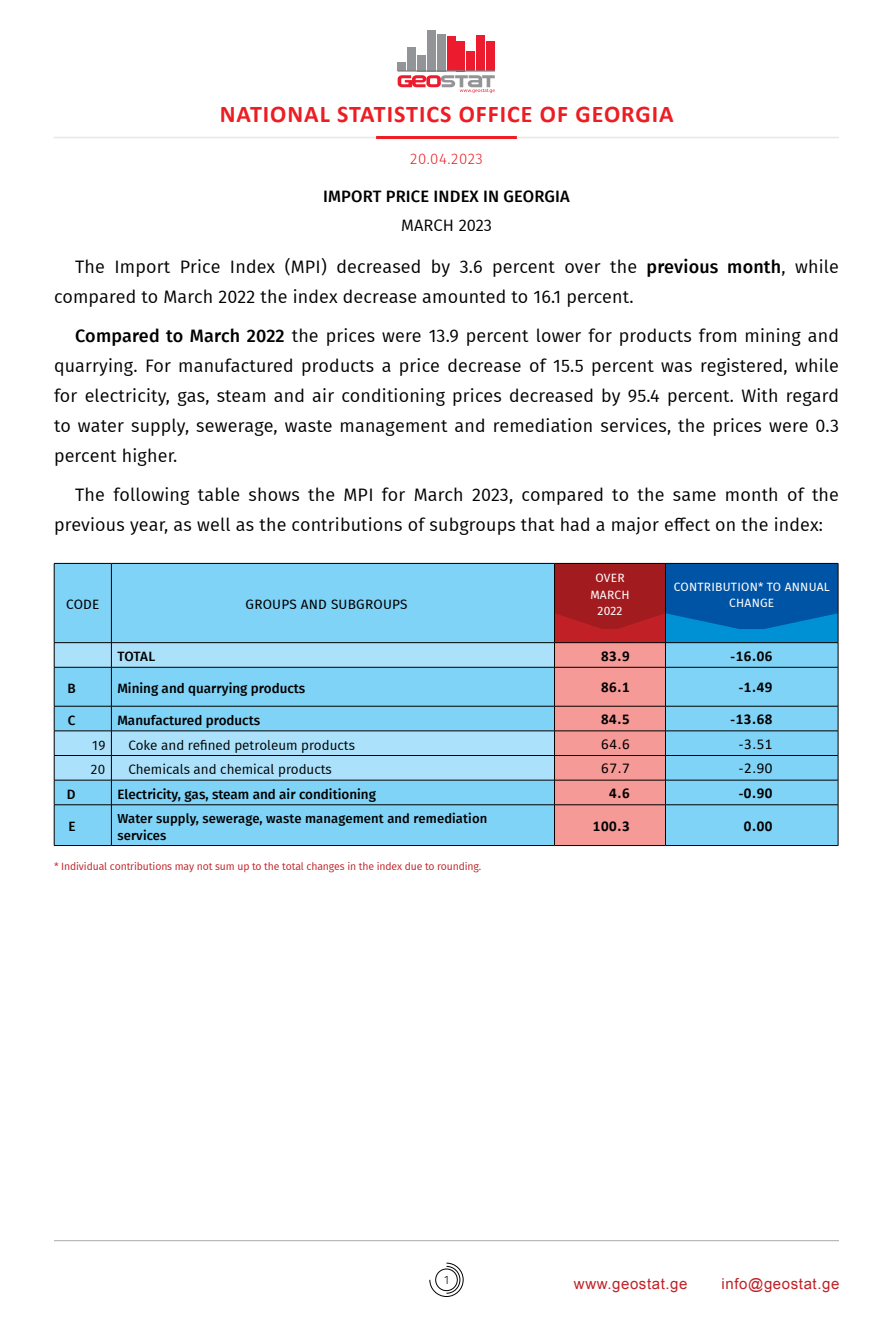
<style>
.page{position:relative;width:893px;height:1319px;background:#fff}
.page>*{position:absolute;margin:0;border:0;box-sizing:border-box;transform-origin:0 0}
.t1{font:700 24px "Calibri";letter-spacing:.04em;color:#ed1d24}
.t2{font:18px/30px "Fira GO";letter-spacing:.01em;color:#000}
.t3{font:500 16.5px "Fira GO";letter-spacing:.01em;color:#000}
.t4{font:16.5px "Fira GO";color:#000}
.t5{font:700 15px "Calibri";letter-spacing:.04em;color:#000}
.t6{font:15px "BPG Ingiri Arial";letter-spacing:.04em;color:#c12026}
.t7{font:15px "Calibri";letter-spacing:.04em;color:#000}
.t8{font:300 15px "Fira GO";letter-spacing:.04em;color:#ed1d24}
.t9{font:500 13.5px "Fira GO";color:#000}
.t10{font:13.5px "Fira GO";color:#000}
.t11{font:13.5px "Fira GO";letter-spacing:.02em;color:#000}
.t12{font:500 13.05px/16.5px "Fira GO";letter-spacing:.01em;color:#000}
.t13{font:12px/16.5px "Fira GO";letter-spacing:.02em;color:#fff;text-align:center}
.t14{font:300 12px "Fira GO";color:#000}
.t15{font:10.5px "Fira GO";letter-spacing:-.01em;color:#c12026}
.s1{font-weight:500}
</style>
<div class="page">
<svg style="left:429px;top:1262px;width:35px;height:34px"></svg>
<hr style="left:54px;top:1239px;width:785px;height:1px;background:#a7a9ac">
<hr style="left:54px;top:137px;width:785px;height:1px;background:#e6e7e8">
<hr style="left:376px;top:136px;width:141px;height:3px;background:#ed1d24">
<div style="left:398px;top:62px;width:8px;height:9px;background:#929497"></div>
<div style="left:407px;top:47px;width:9px;height:24px;background:#929497"></div>
<div style="left:417px;top:55px;width:9px;height:16px;background:#929497"></div>
<div style="left:427px;top:30px;width:9px;height:41px;background:#929497"></div>
<div style="left:437px;top:34px;width:9px;height:37px;background:#929497"></div>
<div style="left:447px;top:36px;width:8px;height:35px;background:#ec1b2e"></div>
<div style="left:457px;top:41px;width:8px;height:30px;background:#ec1b2e"></div>
<div style="left:466px;top:51px;width:9px;height:20px;background:#ec1b2e"></div>
<div style="left:476px;top:36px;width:9px;height:35px;background:#ec1b2e"></div>
<div style="left:486px;top:42px;width:9px;height:29px;background:#ec1b2e"></div>
<hr style="left:398px;top:70px;width:97px;height:2px;background:#808184">
<svg style="left:398px;top:75px;width:97px;height:18px"></svg>
<svg style="left:555px;top:564px;width:283px;height:281px;background:#659ac2"></svg>
<div style="left:55px;top:564px;width:499px;height:78px;background:#7ed3f7"></div>
<hr style="left:554px;top:563px;width:1px;height:79px;background:#000">
<hr style="left:665px;top:563px;width:1px;height:79px;background:#000">
<hr style="left:111px;top:563px;width:1px;height:79px;background:#000">
<hr style="left:54px;top:845px;width:57px;height:1px;background:#000">
<hr style="left:111px;top:845px;width:443px;height:1px;background:#000">
<hr style="left:54px;top:563px;width:57px;height:1px;background:#000">
<hr style="left:54px;top:563px;width:1px;height:79px;background:#000">
<hr style="left:111px;top:563px;width:443px;height:1px;background:#000">
<hr style="left:554px;top:563px;width:111px;height:1px;background:#000">
<hr style="left:665px;top:563px;width:173px;height:1px;background:#000">
<hr style="left:838px;top:563px;width:1px;height:79px;background:#000">
<hr style="left:554px;top:845px;width:111px;height:1px;background:#000">
<hr style="left:665px;top:642px;width:173px;height:1px;background:#000">
<svg style="left:838px;top:642px;width:1px;height:25px"></svg>
<hr style="left:665px;top:667px;width:173px;height:1px;background:#000">
<hr style="left:838px;top:667px;width:1px;height:39px;background:#000">
<hr style="left:665px;top:705px;width:173px;height:1px;background:#000">
<hr style="left:665px;top:730px;width:173px;height:1px;background:#000">
<hr style="left:665px;top:755px;width:173px;height:1px;background:#000">
<hr style="left:665px;top:779px;width:173px;height:1px;background:#000">
<svg style="left:838px;top:706px;width:1px;height:98px"></svg>
<hr style="left:665px;top:804px;width:173px;height:1px;background:#000">
<hr style="left:838px;top:804px;width:1px;height:41px;background:#000">
<hr style="left:665px;top:845px;width:173px;height:1px;background:#000">
<svg style="left:54px;top:642px;width:612px;height:203px;background:#9ac4dd"></svg>
<hr style="left:54px;top:779px;width:57px;height:1px;background:#000">
<hr style="left:111px;top:779px;width:443px;height:1px;background:#000">
<h1 class="t1" style="left:220px;top:97px;width:455px">NATIONAL STATISTICS OFFICE OF GEORGIA</h1>
<p class="t8" style="left:410px;top:149px;width:74px">20.04.2023</p>
<p class="t3" style="left:323px;top:187px;width:248px">IMPORT PRICE INDEX IN GEORGIA</p>
<p class="t4" style="left:401px;top:215px;width:92px">MARCH 2023</p>
<p class="t2" style="left:54px;top:252px;width:786px;text-indent:21px">The Import Price Index (MPI) decreased by 3.6 percent over the <span class="s1">previous month</span>, while compared to March 2022 the index decrease amounted to 16.1 percent.</p>
<p class="t2" style="left:54px;top:320px;width:786px;text-align:justify;text-indent:21px"><span class="s1">Compared to March 2022</span> the prices were 13.9 percent lower for products from mining and quarrying. For manufactured products a price decrease of 15.5 percent was registered, while for electricity, gas, steam and air conditioning prices decreased by 95.4 percent. With regard to water supply, sewerage, waste management and remediation services, the prices were 0.3 percent higher.</p>
<p class="t2" style="left:54px;top:479px;width:786px;text-indent:21px">The following table shows the MPI for March 2023, compared to the same month of the previous year, as well as the contributions of subgroups that had a major effect on the index:</p>
<p class="t11" style="left:66px;top:596px;width:35px">CODE</p>
<p class="t11" style="left:246px;top:596px;width:163px">GROUPS AND SUBGROUPS</p>
<p class="t13" style="left:590px;top:570px;width:41px">OVER<br>MARCH<br>2022</p>
<p class="t13" style="left:674px;top:578px;width:158px">CONTRIBUTION* TO ANNUAL<br>CHANGE</p>
<p class="t9" style="left:117px;top:648px;width:39px">TOTAL</p>
<p class="t5" style="left:601px;top:645px;width:30px">83.9</p>
<p class="t5" style="left:730px;top:645px;width:44px">-16.06</p>
<p class="t9" style="left:67px;top:680px;width:10px">B</p>
<p class="t9" style="left:117px;top:680px;width:189px">Mining and quarrying products</p>
<p class="t5" style="left:601px;top:676px;width:30px">86.1</p>
<p class="t5" style="left:739px;top:676px;width:35px">-1.49</p>
<p class="t9" style="left:68px;top:712px;width:9px">C</p>
<p class="t9" style="left:117px;top:712px;width:144px">Manufactured products</p>
<p class="t5" style="left:601px;top:708px;width:30px">84.5</p>
<p class="t5" style="left:730px;top:708px;width:44px">-13.68</p>
<p class="t10" style="left:92px;top:736px;width:15px">19</p>
<p class="t10" style="left:128px;top:736px;width:228px">Coke and refined petroleum products</p>
<p class="t7" style="left:601px;top:733px;width:30px">64.6</p>
<p class="t7" style="left:739px;top:733px;width:35px">-3.51</p>
<p class="t10" style="left:91px;top:761px;width:16px">20</p>
<p class="t10" style="left:128px;top:761px;width:205px">Chemicals and chemical products</p>
<p class="t7" style="left:601px;top:758px;width:30px">67.7</p>
<p class="t7" style="left:739px;top:758px;width:35px">-2.90</p>
<p class="t9" style="left:67px;top:786px;width:10px">D</p>
<p class="t9" style="left:117px;top:786px;width:260px">Electricity, gas, steam and air conditioning</p>
<p class="t5" style="left:609px;top:782px;width:22px">4.6</p>
<p class="t5" style="left:739px;top:782px;width:35px">-0.90</p>
<p class="t9" style="left:68px;top:818px;width:9px">E</p>
<p class="t12" style="left:117px;top:810px;width:371px">Water supply, sewerage, waste management and remediation services</p>
<p class="t5" style="left:593px;top:815px;width:38px">100.3</p>
<p class="t5" style="left:744px;top:815px;width:30px">0.00</p>
<p class="t15" style="left:54px;top:860px;width:429px">* Individual contributions may not sum up to the total changes in the index due to rounding.</p>
<p class="t14" style="left:444px;top:1272px;width:6px">1</p>
<p class="t6" style="left:574px;top:1273px;width:115px">www.geostat.ge</p>
<p class="t6" style="left:722px;top:1273px;width:119px">info@geostat.ge</p>
</div>
